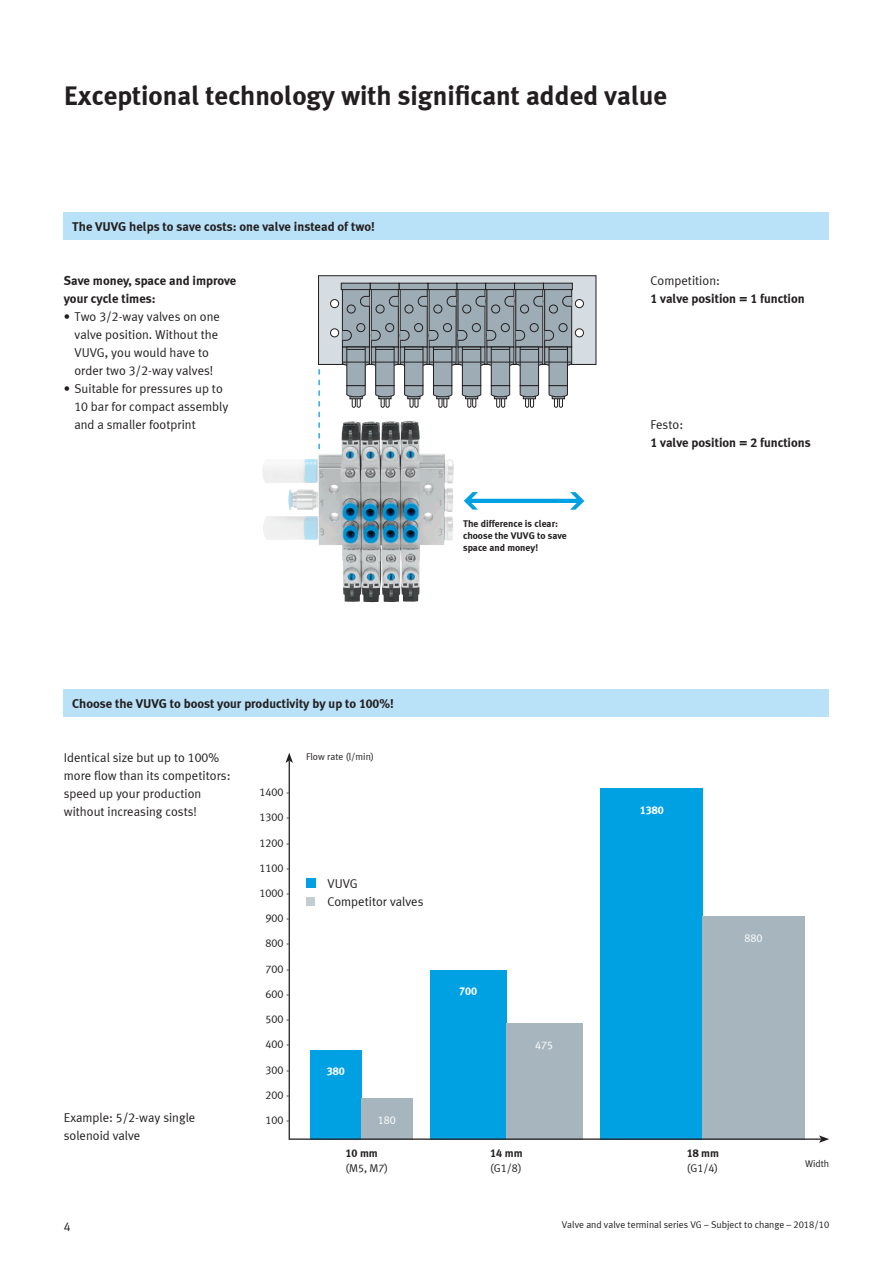
<style>
.page{position:relative;width:893px;height:1263px;background:#fff}
.page>*{position:absolute;margin:0;border:0;box-sizing:border-box;transform-origin:0 0}
.t1{font:700 27px "Meta Plus LF";color:#231f20}
.t2{font:12.75px/18px "Meta Plus LF";color:#231f20}
.t3{font:700 12.75px/18px "Meta Plus LF";color:#231f20}
.t4{font:11.25px "Meta Plus LF";color:#231f20}
.t5{font:700 11.25px "Meta Plus LF";color:#231f20}
.t6{font:700 11.25px "Meta Plus LF";color:#fff}
.t7{font:11.25px "Meta Plus LF";color:#fff}
.t8{font:9.75px "Meta Plus LF";color:#231f20}
.t9{font:700 9.75px/12px "Meta Plus LF";color:#231f20}
</style>
<div class="page">
<div style="left:64px;top:213px;width:765px;height:27px;background:#b9e1f7"></div>
<svg style="left:464px;top:492px;width:120px;height:18px"></svg>
<div style="left:319px;top:276px;width:277px;height:88px;background:#d6dde2"></div>
<div style="left:331px;top:300px;width:8px;height:8px;background:#fff;border-radius:50%"></div>
<div style="left:330px;top:299px;width:9px;height:9px;border:1px solid #231f20;border-radius:50%"></div>
<div style="left:331px;top:329px;width:8px;height:8px;background:#fff;border-radius:50%"></div>
<div style="left:330px;top:329px;width:9px;height:8px;border:1px solid #231f20;border-radius:50%"></div>
<svg style="left:458px;top:289px;width:27px;height:58px"></svg>
<div style="left:457px;top:283px;width:29px;height:7px;background:#9dacb5"></div>
<div style="left:457px;top:283px;width:29px;height:7px;border:1px solid #231f20"></div>
<svg style="left:462px;top:386px;width:19px;height:21px"></svg>
<div style="left:462px;top:347px;width:19px;height:39px;background:#9dacb5"></div>
<div style="left:462px;top:347px;width:19px;height:39px;border:1px solid #231f20"></div>
<svg style="left:429px;top:289px;width:27px;height:58px"></svg>
<div style="left:428px;top:283px;width:29px;height:7px;background:#9dacb5"></div>
<div style="left:428px;top:283px;width:29px;height:7px;border:1px solid #231f20"></div>
<svg style="left:433px;top:386px;width:19px;height:21px"></svg>
<div style="left:433px;top:347px;width:19px;height:39px;background:#9dacb5"></div>
<div style="left:433px;top:347px;width:19px;height:39px;border:1px solid #231f20"></div>
<svg style="left:400px;top:289px;width:27px;height:58px"></svg>
<div style="left:399px;top:283px;width:29px;height:7px;background:#9dacb5"></div>
<div style="left:399px;top:283px;width:29px;height:7px;border:1px solid #231f20"></div>
<svg style="left:404px;top:386px;width:19px;height:21px"></svg>
<div style="left:405px;top:347px;width:18px;height:39px;background:#9dacb5"></div>
<div style="left:404px;top:347px;width:19px;height:39px;border:1px solid #231f20"></div>
<svg style="left:371px;top:289px;width:27px;height:58px"></svg>
<div style="left:370px;top:283px;width:29px;height:7px;background:#9dacb5"></div>
<div style="left:370px;top:283px;width:29px;height:7px;border:1px solid #231f20"></div>
<svg style="left:375px;top:386px;width:19px;height:21px"></svg>
<div style="left:376px;top:347px;width:18px;height:39px;background:#9dacb5"></div>
<div style="left:375px;top:347px;width:19px;height:39px;border:1px solid #231f20"></div>
<div style="left:342px;top:289px;width:27px;height:58px;background:#9dacb5"></div>
<div style="left:342px;top:289px;width:28px;height:58px;border:1px solid #231f20"></div>
<div style="left:341px;top:283px;width:29px;height:7px;background:#9dacb5"></div>
<div style="left:341px;top:283px;width:29px;height:7px;border:1px solid #231f20"></div>
<svg style="left:346px;top:385px;width:20px;height:22px"></svg>
<div style="left:347px;top:347px;width:18px;height:39px;background:#9dacb5"></div>
<div style="left:347px;top:347px;width:18px;height:39px;border:1px solid #231f20"></div>
<div style="left:575px;top:300px;width:8px;height:8px;background:#fff;border-radius:50%"></div>
<div style="left:575px;top:299px;width:9px;height:9px;border:1px solid #231f20;border-radius:50%"></div>
<div style="left:575px;top:329px;width:8px;height:8px;background:#fff;border-radius:50%"></div>
<div style="left:575px;top:329px;width:9px;height:8px;border:1px solid #231f20;border-radius:50%"></div>
<svg style="left:487px;top:289px;width:27px;height:58px"></svg>
<div style="left:486px;top:283px;width:29px;height:7px;background:#9dacb5"></div>
<div style="left:485px;top:283px;width:30px;height:7px;border:1px solid #231f20"></div>
<svg style="left:491px;top:386px;width:19px;height:21px"></svg>
<div style="left:491px;top:347px;width:19px;height:39px;background:#9dacb5"></div>
<div style="left:491px;top:347px;width:19px;height:39px;border:1px solid #231f20"></div>
<svg style="left:516px;top:289px;width:27px;height:58px"></svg>
<div style="left:515px;top:283px;width:28px;height:7px;background:#9dacb5"></div>
<div style="left:514px;top:283px;width:30px;height:7px;border:1px solid #231f20"></div>
<svg style="left:520px;top:386px;width:19px;height:21px"></svg>
<div style="left:520px;top:347px;width:19px;height:39px;background:#9dacb5"></div>
<div style="left:520px;top:347px;width:19px;height:39px;border:1px solid #231f20"></div>
<div style="left:545px;top:289px;width:27px;height:58px;background:#9dacb5"></div>
<div style="left:544px;top:289px;width:28px;height:58px;border:1px solid #231f20"></div>
<div style="left:543px;top:283px;width:29px;height:7px;background:#9dacb5"></div>
<div style="left:543px;top:283px;width:29px;height:7px;border:1px solid #231f20"></div>
<svg style="left:549px;top:386px;width:19px;height:21px"></svg>
<div style="left:549px;top:347px;width:18px;height:39px;background:#9dacb5"></div>
<div style="left:549px;top:347px;width:19px;height:39px;border:1px solid #231f20"></div>
<svg style="left:342px;top:296px;width:230px;height:72px"></svg>
<svg style="left:370px;top:421px;width:75px;height:182px"></svg>
<img style="left:318px;top:421px;width:83px;height:181px">
<svg style="left:262px;top:459px;width:56px;height:81px"></svg>
<svg style="left:445px;top:459px;width:9px;height:82px"></svg>
<svg style="left:318px;top:369px;width:2px;height:80px"></svg>
<div style="left:64px;top:690px;width:765px;height:27px;background:#b9e1f7"></div>
<div style="left:306px;top:897px;width:9px;height:9px;background:#c2cdd3"></div>
<div style="left:306px;top:879px;width:9px;height:9px;background:#00a1e3"></div>
<div style="left:310px;top:1050px;width:51px;height:90px;background:#00a1e3"></div>
<div style="left:361px;top:1098px;width:51px;height:42px;background:#a7b6be"></div>
<div style="left:430px;top:970px;width:76px;height:170px;background:#00a1e3"></div>
<div style="left:601px;top:789px;width:102px;height:351px;background:#00a1e3"></div>
<div style="left:506px;top:1023px;width:77px;height:117px;background:#a7b6be"></div>
<div style="left:703px;top:916px;width:102px;height:224px;background:#a7b6be"></div>
<hr style="left:289px;top:760px;width:1px;height:380px;background:#231f20">
<svg style="left:286px;top:753px;width:7px;height:10px"></svg>
<hr style="left:289px;top:1138px;width:532px;height:2px;background:#231f20">
<svg style="left:819px;top:1135px;width:10px;height:8px"></svg>
<h1 class="t1" style="left:64px;top:79px;width:605px">Exceptional technology with significant added value</h1>
<p class="t3" style="left:72px;top:217px;width:304px">The VUVG helps to save costs: one valve instead of two!</p>
<p class="t3" style="left:64px;top:271px;width:174px">Save money, space and improve your cycle times:</p>
<p class="t2" style="left:74px;top:307px;width:147px;text-indent:-11px">• Two 3/2-way valves on one valve position. Without the<br>VUVG, you would have to order two 3/2-way valves!</p>
<p class="t2" style="left:74px;top:379px;width:155px;text-indent:-11px">• Suitable for pressures up to<br>10 bar for compact assembly and a smaller footprint</p>
<p class="t9" style="left:463px;top:517px;width:105px">The difference is clear: choose the VUVG to save space and money!</p>
<p class="t3" style="left:72px;top:694px;width:323px">Choose the VUVG to boost your productivity by up to 100%!</p>
<p class="t2" style="left:64px;top:748px;width:168px">Identical size but up to 100% more flow than its competitors: speed up your production without increasing costs!</p>
<p class="t2" style="left:64px;top:1108px;width:133px">Example: 5/2-way single solenoid valve</p>
<p class="t4" style="left:259px;top:785px;width:32px">1400 -</p>
<p class="t4" style="left:259px;top:810px;width:32px">1300 -</p>
<p class="t4" style="left:259px;top:836px;width:32px">1200 -</p>
<p class="t4" style="left:259px;top:861px;width:32px">1100 -</p>
<p class="t4" style="left:259px;top:886px;width:32px">1000 -</p>
<p class="t4" style="left:266px;top:911px;width:25px">900 -</p>
<p class="t4" style="left:266px;top:937px;width:25px">800 -</p>
<p class="t4" style="left:266px;top:962px;width:25px">700 -</p>
<p class="t4" style="left:266px;top:987px;width:25px">600 -</p>
<p class="t4" style="left:266px;top:1012px;width:25px">500 -</p>
<p class="t4" style="left:265px;top:1038px;width:26px">400 -</p>
<p class="t4" style="left:266px;top:1063px;width:25px">300 -</p>
<p class="t4" style="left:266px;top:1088px;width:25px">200 -</p>
<p class="t4" style="left:266px;top:1114px;width:25px">100 -</p>
<p class="t8" style="left:306px;top:751px;width:69px">Flow rate (l/min)</p>
<p class="t2" style="left:327px;top:874px;width:98px">VUVG<br>Competitor valves</p>
<p class="t6" style="left:327px;top:1064px;width:20px">380</p>
<p class="t7" style="left:378px;top:1114px;width:20px">180</p>
<p class="t5" style="left:345px;top:1145px;width:34px">10 mm</p>
<p class="t4" style="left:345px;top:1161px;width:44px">(M5, M7)</p>
<p class="t6" style="left:459px;top:984px;width:20px">700</p>
<p class="t7" style="left:535px;top:1038px;width:20px">475</p>
<p class="t5" style="left:490px;top:1145px;width:34px">14 mm</p>
<p class="t4" style="left:490px;top:1161px;width:33px">(G1/8)</p>
<p class="t2" style="left:651px;top:271px;width:71px">Competition:</p>
<p class="t3" style="left:651px;top:289px;width:156px">1 valve position = 1 function</p>
<p class="t2" style="left:651px;top:415px;width:34px">Festo:</p>
<p class="t3" style="left:651px;top:433px;width:162px">1 valve position = 2 functions</p>
<p class="t6" style="left:640px;top:803px;width:26px">1380</p>
<p class="t7" style="left:744px;top:932px;width:20px">880</p>
<p class="t5" style="left:687px;top:1145px;width:34px">18 mm</p>
<p class="t4" style="left:687px;top:1161px;width:33px">(G1/4)</p>
<p class="t8" style="left:805px;top:1157px;width:26px">Width</p>
<p class="t2" style="left:64px;top:1217px;width:8px">4</p>
<p class="t8" style="left:562px;top:1219px;width:269px">Valve and valve terminal series VG – Subject to change – 2018/10</p>
</div>
